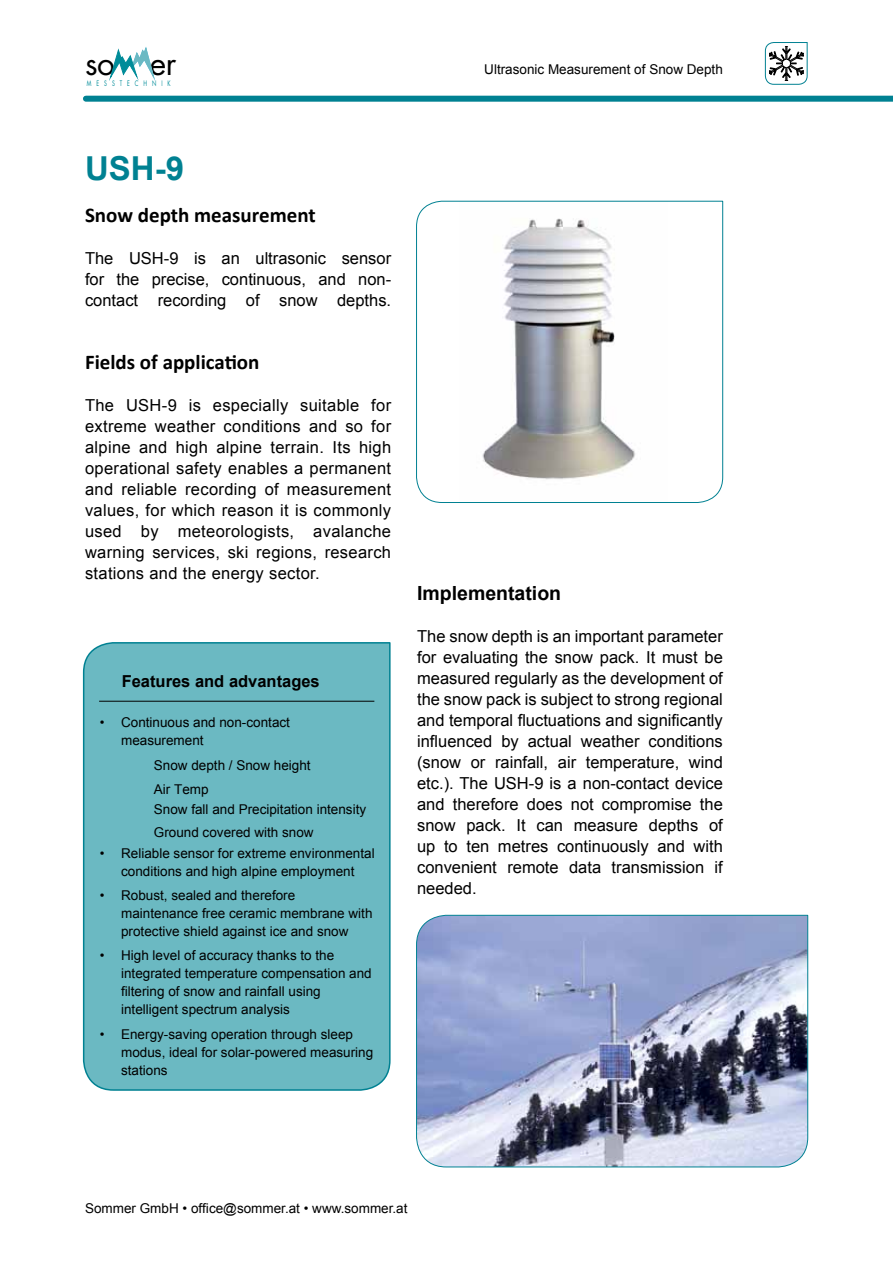
<style>
.page{position:relative;width:893px;height:1263px;background:#fff}
.page>*{position:absolute;margin:0;border:0;box-sizing:border-box;transform-origin:0 0}
.t1{font:700 33px "Arial";color:#008192}
.t2{font:31.5px "Futura";color:#000}
.t3{font:700 21px "Calibri";color:#000}
.t4{font:700 19.5px "Arial";color:#000}
.t5{font:16.5px/21px "Arial";color:#000;text-align:justify}
.t6{font:700 16.5px "Arial";color:#000}
.t7{font:13.5px/18px "Arial";color:#000}
.t8{font:7.35px "Futura";letter-spacing:.96em;color:#008c99;scale:.7 1}
</style>
<div class="page">
<svg style="left:110px;top:47px;width:45px;height:33px"></svg>
<div style="left:86px;top:96px;width:807px;height:6px;background:#008192"></div>
<svg style="left:765px;top:42px;width:43px;height:43px"></svg>
<svg style="left:416px;top:201px;width:307px;height:302px"></svg>
<svg style="left:416px;top:915px;width:392px;height:252px;background:#929ebe"></svg>
<div style="left:82px;top:642px;width:309px;height:449px;background:#6bb9c2"></div>
<hr style="left:99px;top:701px;width:275px;height:1px;background:#000">
<h2 class="t2" style="left:85px;top:41px;width:93px">so er</h2>
<p class="t8" style="left:87px;top:78px;width:121px">MESSTECHNIK</p>
<p class="t7" style="left:484px;top:60px;width:240px">Ultrasonic Measurement of Snow Depth</p>
<h1 class="t1" style="left:85px;top:146px;width:100px">USH-9</h1>
<p class="t3" style="left:85px;top:202px;width:232px">Snow depth measurement</p>
<p class="t5" style="left:85px;top:248px;width:308px">The USH-9 is an ultrasonic sensor for the precise, continuous, and non&shy;contact recording of snow depths.</p>
<p class="t3" style="left:85px;top:349px;width:176px">Fields of application</p>
<p class="t5" style="left:85px;top:395px;width:308px">The USH-9 is especially suitable for extreme weather conditions and so for alpine and high alpine terrain. Its high operational safety enables a permanent and reliable recording of measurement values, for which reason it is commonly used by meteorologists, avalanche warning services, ski regions, research stations and the energy sector.</p>
<p class="t6" style="left:122px;top:671px;width:200px">Features and advantages</p>
<p class="t7" style="left:121px;top:714px;width:170px;text-indent:-21px">• Continuous and non-contact measurement</p>
<p class="t7" style="left:154px;top:753px;width:158px;line-height:24.5px">Snow depth / Snow height<br>Air Temp</p>
<p class="t7" style="left:154px;top:798px;width:214px;line-height:23.1px">Snow fall and Precipitation intensity<br>Ground covered with snow</p>
<p class="t7" style="left:100px;top:844px;width:276px;text-align:center">• Reliable sensor for extreme environmental conditions and high alpine employment</p>
<p class="t7" style="left:121px;top:886px;width:253px;text-indent:-21px">• Robust, sealed and therefore maintenance free ceramic membrane with protective shield against ice and snow</p>
<p class="t7" style="left:121px;top:947px;width:252px;text-indent:-21px">• High level of accuracy thanks to the integrated temperature compensation and filtering of snow and rainfall using intelligent spectrum analysis</p>
<p class="t7" style="left:121px;top:1025px;width:254px;text-indent:-21px">• Energy-saving operation through sleep modus, ideal for solar-powered measuring stations</p>
<p class="t4" style="left:417px;top:580px;width:146px">Implementation</p>
<p class="t5" style="left:417px;top:626px;width:307px">The snow depth is an important parameter for evaluating the snow pack. It must be measured regularly as the development of the snow pack is subject to strong regional and temporal fluctuations and significantly influenced by actual weather conditions (snow or rainfall, air temperature, wind etc.). The USH-9 is a non-contact device and therefore does not compromise the snow pack. It can measure depths of up to ten metres continuously and with convenient remote data transmission if needed.</p>
<p class="t7" style="left:85px;top:1200px;width:324px">Sommer GmbH • office@sommer.at • www.sommer.at</p>
</div>
